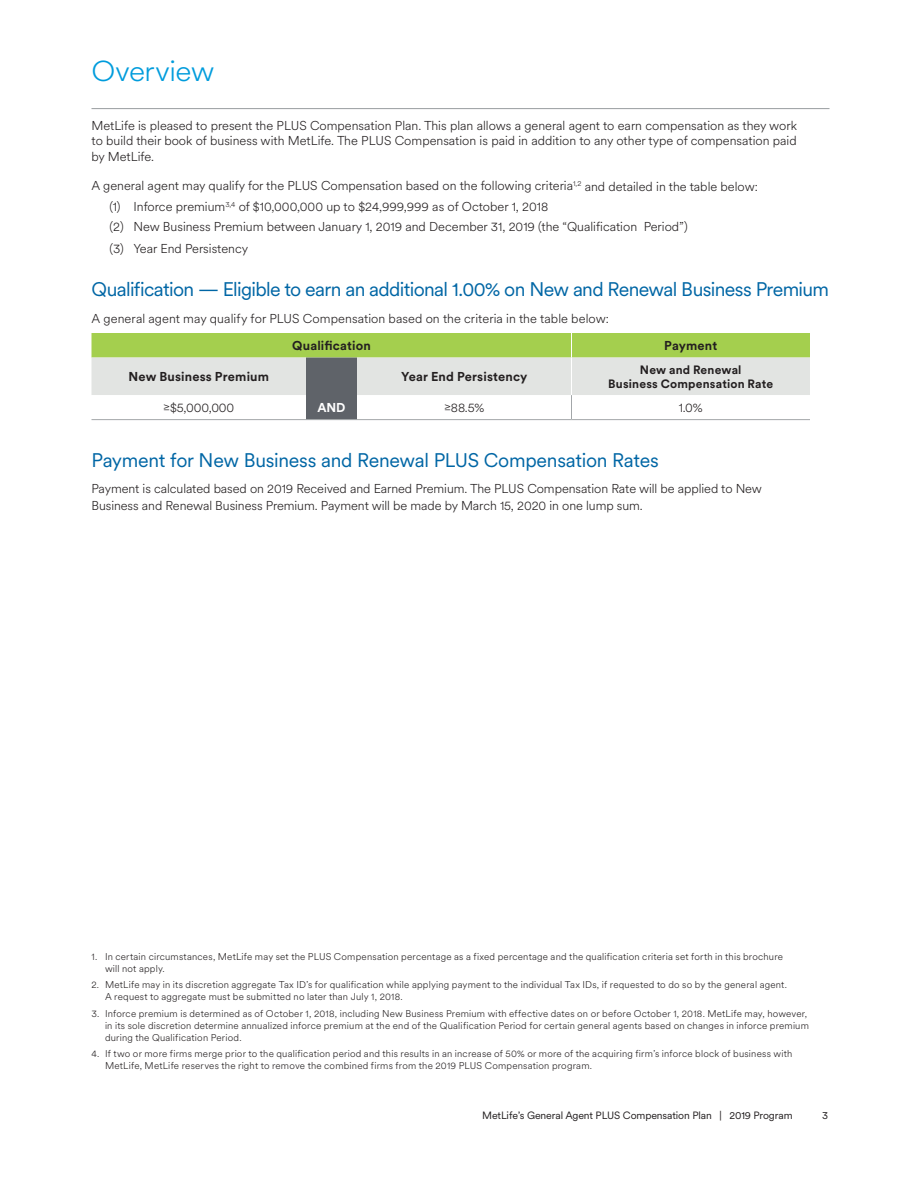
<style>
.page{position:relative;width:918px;height:1188px;background:#fff}
.page>*{position:absolute;margin:0;border:0;box-sizing:border-box;transform-origin:0 0}
.t1{font:300 28.5px "Met Life Circular";letter-spacing:-.02em;color:#009cdc;scale:1.05 1}
.t2{font:19.5px "Met Life Circular";letter-spacing:-.03em;color:#0066a5}
.t3{font:300 12.75px/15.8px "Met Life Circular";color:#231f20}
.t4{font:700 12.75px "Met Life Circular";letter-spacing:.015em;color:#231f20}
.t5{font:700 12.75px "Met Life Circular";color:#fff}
.t6{font:700 12px/13.5px "Met Life Circular";letter-spacing:.015em;color:#231f20;text-align:center}
.t7{font:10.5px "Met Life Circular";letter-spacing:-.01em;color:#231f20}
.t8{font:300 9.75px/12px "Met Life Circular";letter-spacing:.02em;color:#231f20}
</style>
<div class="page">
<hr style="left:92px;top:108px;width:738px;height:1px;background:#a3a7a9">
<svg style="left:92px;top:333px;width:718px;height:87px"></svg>
<hr style="left:571px;top:358px;width:1px;height:37px;background:#fff">
<h1 class="t1" style="left:92px;top:52px;width:119px">Overview</h1>
<p class="t3" style="left:92px;top:117px;width:707px;text-align:justify">MetLife is pleased to present the PLUS Compensation Plan. This plan allows a general agent to earn compensation as they work to build their book of business with MetLife. The PLUS Compensation is paid in addition to any other type of compensation paid by MetLife.</p>
<p class="t3" style="left:110px;top:175px;width:650px;line-height:20.2px;text-indent:-18px">A general agent may qualify for the PLUS Compensation based on the following criteria<sup>1,2</sup> and detailed in the table below: (1) Inforce premium<sup>3,4</sup> of $10,000,000 up to $24,999,999 as of October 1, 2018<br>(2) New Business Premium between January 1, 2019 and December 31, 2019 (the “Qualification Period”)</p>
<h3 class="t3" style="left:110px;top:240px;width:140px">(3) Year End Persistency</h3>
<h2 class="t2" style="left:92px;top:276px;width:739px">Qualification — Eligible to earn an additional 1.00% on New and Renewal Business Premium</h2>
<h3 class="t3" style="left:92px;top:310px;width:519px">A general agent may qualify for PLUS Compensation based on the criteria in the table below:</h3>
<h3 class="t4" style="left:292px;top:337px;width:80px">Qualification</h3>
<h3 class="t4" style="left:664px;top:337px;width:55px">Payment</h3>
<h3 class="t4" style="left:128px;top:368px;width:142px">New Business Premium</h3>
<h3 class="t4" style="left:401px;top:368px;width:128px">Year End Persistency</h3>
<p class="t6" style="left:608px;top:363px;width:166px">New and Renewal<br>Business Compensation Rate</p>
<h3 class="t3" style="left:163px;top:399px;width:73px">≥$5,000,000</h3>
<h3 class="t5" style="left:317px;top:399px;width:30px">AND</h3>
<h3 class="t3" style="left:444px;top:399px;width:42px">≥88.5%</h3>
<h3 class="t3" style="left:679px;top:399px;width:26px">1.0%</h3>
<h2 class="t2" style="left:92px;top:447px;width:569px">Payment for New Business and Renewal PLUS Compensation Rates</h2>
<h3 class="t3" style="left:92px;top:479px;width:672px;line-height:17.2px">Payment is calculated based on 2019 Received and Earned Premium. The PLUS Compensation Rate will be applied to New<br>Business and Renewal Business Premium. Payment will be made by March 15, 2020 in one lump sum.</h3>
<p class="t8" style="left:105px;top:950px;width:680px;text-indent:-14px">1. In certain circumstances, MetLife may set the PLUS Compensation percentage as a fixed percentage and the qualification criteria set forth in this brochure will not apply.</p>
<p class="t8" style="left:105px;top:978px;width:683px;text-indent:-14px">2. MetLife may in its discretion aggregate Tax ID’s for qualification while applying payment to the individual Tax IDs, if requested to do so by the general agent.<br>A request to aggregate must be submitted no later than July 1, 2018.</p>
<p class="t8" style="left:105px;top:1007px;width:705px;text-indent:-14px">3. Inforce premium is determined as of October 1, 2018, including New Business Premium with effective dates on or before October 1, 2018. MetLife may, however, in its sole discretion determine annualized inforce premium at the end of the Qualification Period for certain general agents based on changes in inforce premium during the Qualification Period.</p>
<p class="t8" style="left:105px;top:1047px;width:689px;text-indent:-14px">4. If two or more firms merge prior to the qualification period and this results in an increase of 50% or more of the acquiring firm’s inforce block of business with<br>MetLife, MetLife reserves the right to remove the combined firms from the 2019 PLUS Compensation program.</p>
<p class="t7" style="left:482px;top:1109px;width:312px">MetLife’s General Agent PLUS Compensation Plan | 2019 Program</p>
<p class="t7" style="left:822px;top:1109px;width:7px">3</p>
</div>
